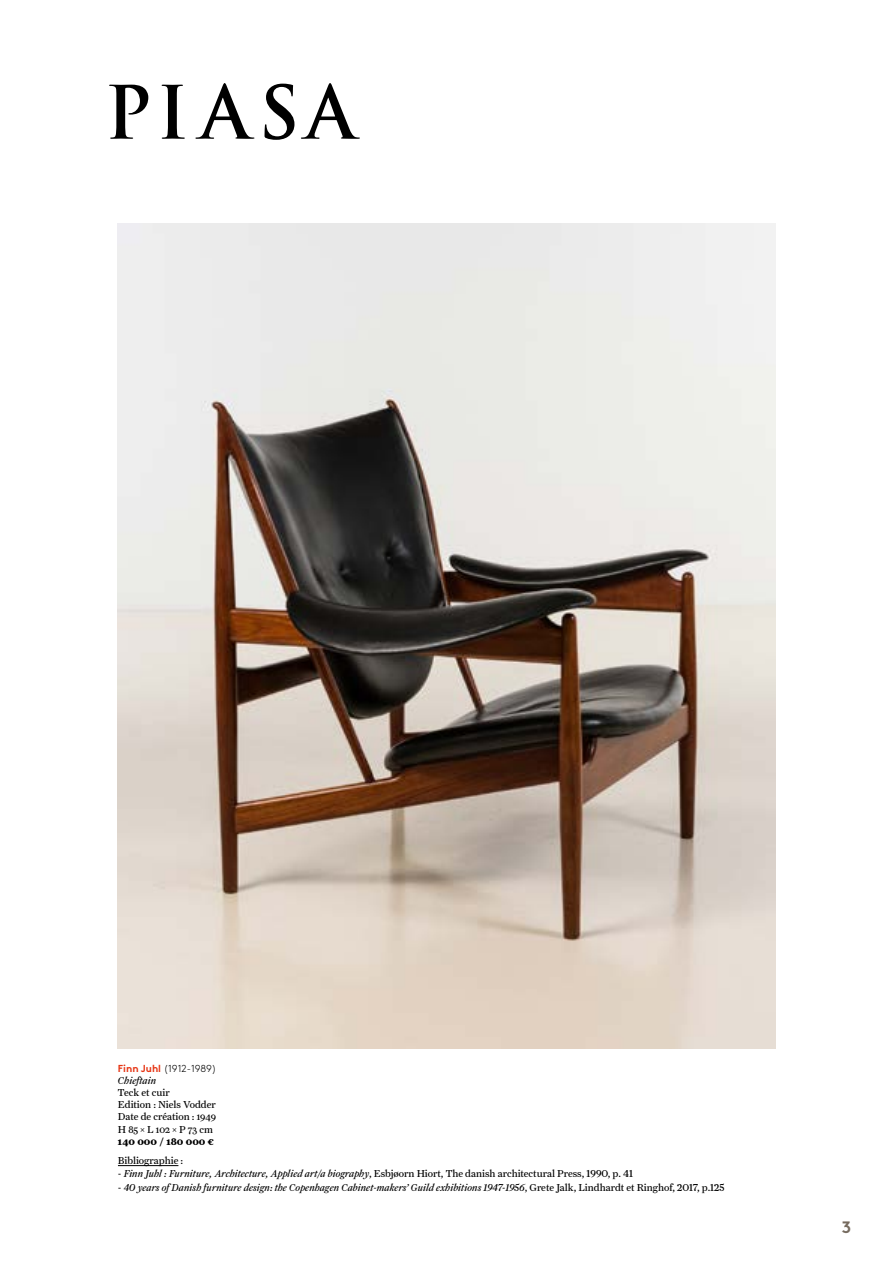
<style>
.page{position:relative;width:893px;height:1263px;background:#fff}
.page>*{position:absolute;margin:0;border:0;box-sizing:border-box;transform-origin:0 0}
.t1{font:700 16.5px "Brown Pro";color:#766b5f}
.t2{font:10.2px "Farnham Text Regular Ital LF";color:#000}
.t3{font:10.2px "Farnham Text Regular LF";color:#000}
.t4{font:10.2px/12.1px "Farnham Text";color:#000}
.t5{font:300 10.2px "Brown Pro";color:#000}
.t6{font:700 10.2px "Farnham Text";color:#000}
.s1{font-weight:700;color:#e63312}
.s2{font-family:"Farnham Text Regular Ital LF"}
.s3{font-family:"Farnham Text Regular LF"}
</style>
<div class="page">
<svg style="left:109px;top:85px;width:39px;height:54px"></svg>
<svg style="left:162px;top:85px;width:23px;height:54px"></svg>
<svg style="left:195px;top:83px;width:59px;height:56px"></svg>
<svg style="left:265px;top:84px;width:29px;height:56px"></svg>
<svg style="left:301px;top:83px;width:59px;height:56px"></svg>
<img style="left:118px;top:223px;width:657px;height:825px">
<hr style="left:118px;top:1165px;width:60px;height:1px;background:#000">
<p class="t5" style="left:118px;top:1061px;width:100px"><span class="s1">Finn Juhl</span> (1912-1989)</p>
<p class="t2" style="left:118px;top:1074px;width:40px">Chieftain</p>
<p class="t4" style="left:118px;top:1086px;width:100px">Teck et cuir<br>Edition : Niels Vodder<br>Date de création : 1949<br>H 85 × L 102 × P 73 cm</p>
<p class="t6" style="left:118px;top:1135px;width:97px">140 000 / 180 000 €</p>
<p class="t3" style="left:118px;top:1154px;width:67px">Bibliographie :</p>
<p class="t3" style="left:118px;top:1167px;width:517px">- <span class="s2">Finn Juhl : Furniture, Architecture, Applied art/a biography</span>, Esbjøorn Hiort, The danish architectural Press, 1990, p. 41</p>
<p class="t2" style="left:118px;top:1181px;width:608px"><span class="s3">-</span> 40 years of Danish furniture design: the Copenhagen Cabinet-makers’ Guild exhibitions 1947-1956<span class="s3">, Grete Jalk, Lindhardt et Ringhof, 2017, p.125</span></p>
<h1 class="t1" style="left:842px;top:1214px;width:11px">3</h1>
</div>
